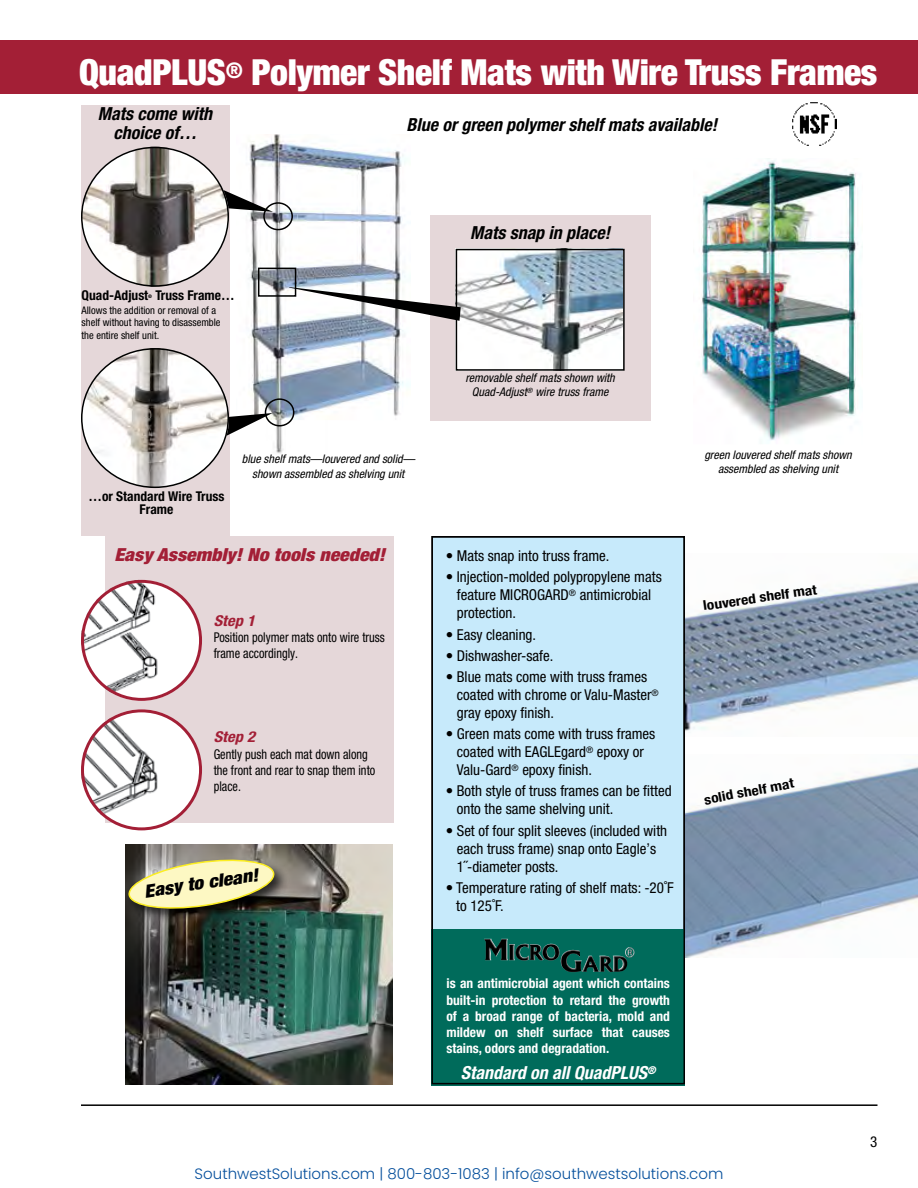
<style>
.page{position:relative;width:918px;height:1188px;background:#fff}
.page>*{position:absolute;margin:0;border:0;box-sizing:border-box;transform-origin:0 0}
.t1{font:900 condensed 36px "Helvetica Neue LT Pro";letter-spacing:-.01em;color:#fff}
.t2{font:italic 700 condensed 18px/19.5px "Helvetica Neue LT Pro";color:#000;text-align:center}
.t3{font:italic 900 condensed 18px "Helvetica Neue LT Pro";color:#a31f36;scale:1.1 1}
.t4{font:italic 700 condensed 18px "Helvetica Neue LT Pro";color:#fff}
.t5{font:italic 900 condensed 18px "Helvetica Neue LT Pro";color:#000;scale:1.1 1}
.t6{font:condensed 15px/18px "Helvetica Neue LT Pro";color:#000}
.t7{font:300 15px "Poppins";color:#054f9c}
.t8{font:italic 700 condensed 15px "Helvetica Neue LT Pro";color:#a31f36;scale:1.1 1}
.t9{font:700 condensed 13.5px/16.2px "Helvetica Neue LT Pro";color:#fff;text-align:justify}
.t10{font:condensed 13.5px/16.2px "Helvetica Neue LT Pro";color:#000;scale:.91 1}
.t11{font:700 condensed 13.5px/13.5px "Helvetica Neue LT Pro";color:#000;text-align:center}
.t12{font:700 condensed 13.5px "Helvetica Neue LT Pro";color:#000;scale:1.15 1}
.t13{font:italic condensed 12px/14.4px "Helvetica Neue LT Pro";color:#000;text-align:center}
.t14{font:italic condensed 11.85px/14.2px "Helvetica Neue LT Pro";color:#000;text-align:center}
.t15{font:condensed 10.5px/12.6px "Helvetica Neue LT Pro";color:#000}
.t16{font:700 condensed 4.8px "Helvetica Neue LT Pro";color:#000}
</style>
<div class="page">
<hr style="left:81px;top:1104px;width:797px;height:2px;background:#000">
<img style="left:125px;top:845px;width:268px;height:239px">
<div style="left:0;top:40px;width:918px;height:54px;background:#a31f36"></div>
<img style="left:685px;top:577px;width:233px;height:155px">
<img style="left:685px;top:766px;width:233px;height:192px">
<div style="left:105px;top:536px;width:289px;height:287px;background:#e5d7d9"></div>
<div style="left:82px;top:581px;width:119px;height:118px;background:#fff;border-radius:50%"></div>
<img style="left:81px;top:580px;width:101px;height:121px">
<div style="left:81px;top:580px;width:121px;height:121px;border:3px solid #a31f36;border-radius:50%"></div>
<div style="left:82px;top:711px;width:119px;height:118px;background:#fff;border-radius:50%"></div>
<img style="left:81px;top:709px;width:89px;height:121px">
<div style="left:81px;top:709px;width:121px;height:121px;border:3px solid #a31f36;border-radius:50%"></div>
<div style="left:81px;top:106px;width:149px;height:430px;background:#e5d7d9"></div>
<div style="left:430px;top:216px;width:220px;height:205px;background:#e5d7d9"></div>
<img style="left:459px;top:252px;width:163px;height:116px">
<div style="left:456px;top:249px;width:169px;height:122px;border:2px solid #000"></div>
<div style="left:432px;top:537px;width:252px;height:547px;background:#c7eafb"></div>
<div style="left:431px;top:929px;width:254px;height:156px;background:#006b5b"></div>
<img style="left:484px;top:939px;width:45px;height:22px">
<img style="left:248px;top:134px;width:160px;height:320px">
<img style="left:698px;top:158px;width:160px;height:283px">
<div style="left:258px;top:268px;width:38px;height:29px;border:2px solid #000"></div>
<div style="left:263px;top:202px;width:30px;height:28px;border:2px solid #000;border-radius:50%"></div>
<div style="left:265px;top:398px;width:29px;height:29px;border:2px solid #000;border-radius:50%"></div>
<svg style="left:229px;top:190px;width:44px;height:22px"></svg>
<svg style="left:229px;top:413px;width:44px;height:25px"></svg>
<img style="left:81px;top:348px;width:148px;height:140px">
<img style="left:81px;top:147px;width:148px;height:140px">
<div style="left:431px;top:536px;width:254px;height:548px;border:2px solid #000"></div>
<svg style="left:289px;top:287px;width:172px;height:34px"></svg>
<div style="left:126px;top:857px;width:164px;height:68px;background:#000;opacity:.75"></div>
<svg style="left:128px;top:857px;width:147px;height:54px;background:#c0bb8e"></svg>
<img style="left:792px;top:102px;width:45px;height:44px">
<h1 class="t1" style="left:79px;top:51px;width:800px">QuadPLUS<sup>®</sup> Polymer Shelf Mats with Wire Truss Frames</h1>
<p class="t2" style="left:98px;top:104px;width:116px">Mats come with choice of…</p>
<p class="t2" style="left:406px;top:115px;width:312px">Blue or green polymer shelf mats available!</p>
<p class="t11" style="left:82px;top:288px;width:68px">Quad-Adjust</p>
<p class="t16" style="left:148px;top:294px;width:5px">®</p>
<p class="t11" style="left:155px;top:288px;width:81px">Truss Frame…</p>
<p class="t15" style="left:82px;top:303px;width:141px">Allows the addition or removal of a shelf without having to disassemble the entire shelf unit.</p>
<p class="t11" style="left:89px;top:489px;width:137px">…or Standard Wire Truss<br>Frame</p>
<p class="t14" style="left:242px;top:452px;width:174px">blue shelf mats—louvered and solid— shown assembled as shelving unit</p>
<p class="t2" style="left:470px;top:223px;width:142px">Mats snap in place!</p>
<p class="t13" style="left:465px;top:370px;width:151px">removable shelf mats shown with<br>Quad-Adjust<sup>®</sup> wire truss frame</p>
<p class="t14" style="left:704px;top:448px;width:149px">green louvered shelf mats shown assembled as shelving unit</p>
<p class="t3" style="left:114px;top:544px;width:248px">Easy Assembly! No tools needed!</p>
<p class="t8" style="left:214px;top:612px;width:39px">Step 1</p>
<p class="t10" style="left:214px;top:629px;width:190px">Position polymer mats onto wire truss frame accordingly.</p>
<p class="t8" style="left:214px;top:728px;width:39px">Step 2</p>
<p class="t10" style="left:214px;top:746px;width:179px">Gently push each mat down along the front and rear to snap them into place.</p>
<p class="t5" style="left:143px;top:880px;width:106px;rotate:-8deg">Easy to clean!</p>
<p class="t6" style="left:446px;top:547px;width:165px">• Mats snap into truss frame.</p>
<p class="t6" style="left:457px;top:568px;width:207px;text-indent:-11px">• Injection-molded polypropylene mats feature MICROGARD<sup>®</sup> antimicrobial protection.</p>
<p class="t6" style="left:446px;top:625px;width:92px">• Easy cleaning.</p>
<p class="t6" style="left:446px;top:646px;width:109px">• Dishwasher-safe.</p>
<p class="t6" style="left:457px;top:668px;width:203px;text-indent:-11px">• Blue mats come with truss frames coated with chrome or Valu-Master<sup>® </sup>gray epoxy finish.</p>
<p class="t6" style="left:457px;top:725px;width:200px;text-indent:-11px">• Green mats come with truss frames coated with EAGLEgard<sup>®</sup> epoxy or<br>Valu-Gard<sup>®</sup> epoxy finish.</p>
<p class="t6" style="left:457px;top:782px;width:216px;text-indent:-11px">• Both style of truss frames can be fitted onto the same shelving unit.</p>
<p class="t6" style="left:457px;top:821px;width:212px;text-indent:-11px">• Set of four split sleeves (included with each truss frame) snap onto Eagle’s<br>1˝-diameter posts.</p>
<p class="t6" style="left:456px;top:878px;width:219px;text-indent:-11px">• Temperature rating of shelf mats: -20˚F to 125˚F.</p>
<p class="t9" style="left:446px;top:976px;width:225px">is an antimicrobial agent which contains built-in protection to retard the growth of a broad range of bacteria, mold and mildew on shelf surface that causes stains, odors and degradation.</p>
<p class="t4" style="left:461px;top:1062px;width:196px">Standard on all QuadPLUS<sup>®</sup></p>
<p class="t12" style="left:702px;top:597px;width:101px;rotate:-8deg">louvered shelf mat</p>
<p class="t12" style="left:703px;top:792px;width:81px;rotate:-11deg">solid shelf mat</p>
<p class="t7" style="left:195px;top:1165px;width:530px">SouthwestSolutions.com | 800-803-1083 | info@southwestsolutions.com</p>
<p class="t6" style="left:870px;top:1133px;width:9px">3</p>
</div>
